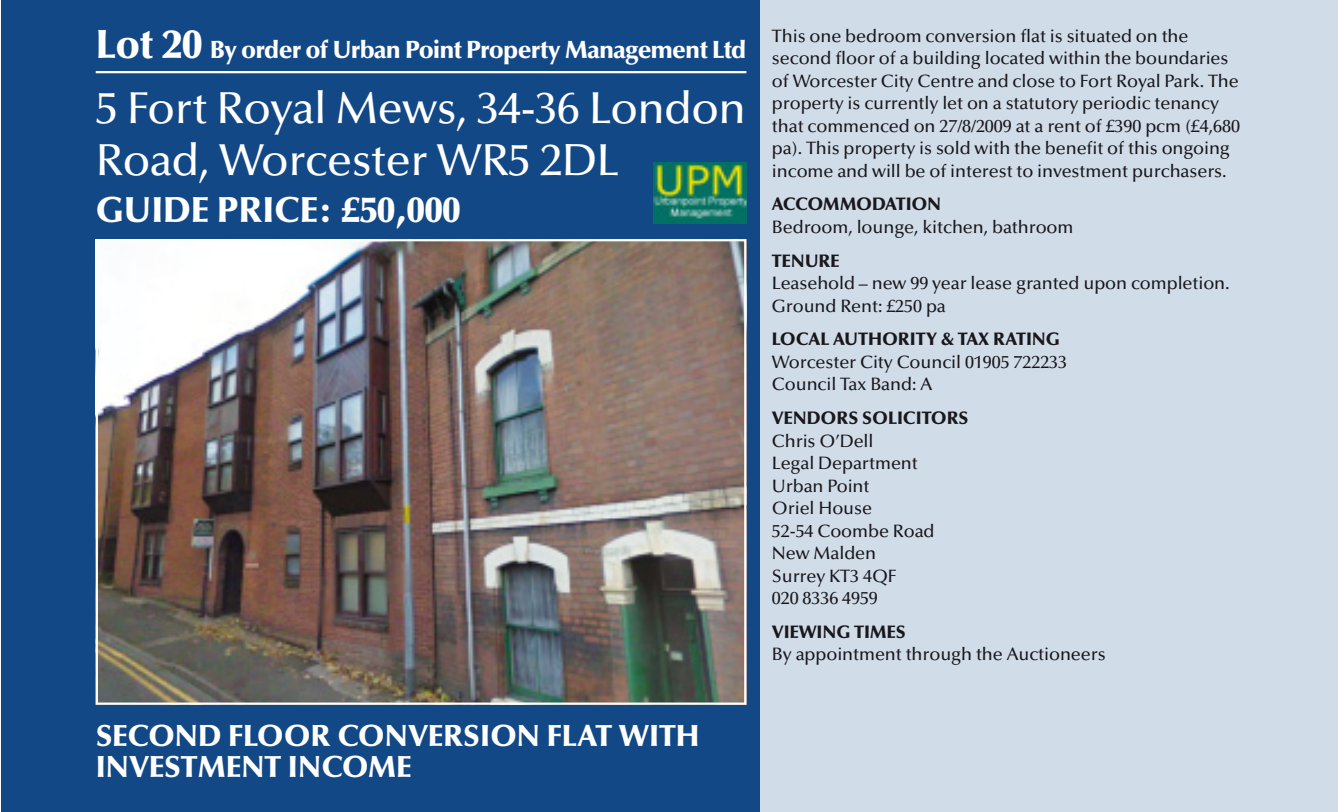
<style>
.page{position:relative;width:1338px;height:812px;background:#fff}
.page>*{position:absolute;margin:0;border:0;box-sizing:border-box;transform-origin:0 0}
.t1{font:500 45px/51.8px "Optima LT Std";letter-spacing:-.01em;color:#fff}
.t2{font:900 36px "Optima LT Std";letter-spacing:-.005em;color:#fff}
.t3{font:900 30.38px/30.4px "Optima LT Std";letter-spacing:-.005em;color:#fff}
.t4{font:900 24.75px "Optima LT Std";letter-spacing:-.03em;color:#fff}
.t5{font:500 18px/22.5px "Optima LT Std";letter-spacing:-.005em;color:#1a171c}
.t6{font:900 18px "Optima LT Std";letter-spacing:-.005em;color:#1a171c}
.t7{font:900 18px "Optima LT Std";letter-spacing:-.03em;color:#1a171c}
.s1{font-size:40.5px}
</style>
<div class="page">
<div style="left:1px;top:0;width:1337px;height:812px;background:#d0dde8"></div>
<div style="left:1px;top:0;width:758px;height:812px;background:#134887"></div>
<hr style="left:96px;top:71px;width:650px;height:2px;background:#fff">
<img style="left:99px;top:242px;width:644px;height:460px">
<div style="left:96px;top:239px;width:650px;height:466px;border:2px solid #fff"></div>
<img style="left:653px;top:163px;width:93px;height:60px">
<h3 class="t4" style="left:96px;top:40px;width:652px"><span class="s1">Lot 20</span> By order of Urban Point Property Management Ltd</h3>
<h1 class="t1" style="left:96px;top:87px;width:652px">5 Fort Royal Mews, 34-36 London<br>Road, Worcester WR5 2DL</h1>
<h2 class="t2" style="left:96px;top:195px;width:366px">GUIDE PRICE: £50,000</h2>
<h3 class="t3" style="left:96px;top:724px;width:605px">SECOND FLOOR CONVERSION FLAT WITH<br>INVESTMENT INCOME</h3>
<p class="t5" style="left:772px;top:26px;width:469px">This one bedroom conversion flat is situated on the second floor of a building located within the boundaries of Worcester City Centre and close to Fort Royal Park. The property is currently let on a statutory periodic tenancy that commenced on 27/8/2009 at a rent of £390 pcm (£4,680 pa). This property is sold with the benefit of this ongoing income and will be of interest to investment purchasers.</p>
<p class="t7" style="left:772px;top:197px;width:171px">ACCOMMODATION</p>
<p class="t5" style="left:772px;top:218px;width:303px">Bedroom, lounge, kitchen, bathroom</p>
<p class="t6" style="left:772px;top:253px;width:69px">TENURE</p>
<p class="t5" style="left:772px;top:274px;width:459px">Leasehold – new 99 year lease granted upon completion.<br>Ground Rent: £250 pa</p>
<p class="t6" style="left:772px;top:332px;width:289px">LOCAL AUTHORITY &amp; TAX RATING</p>
<p class="t5" style="left:772px;top:352px;width:297px">Worcester City Council 01905 722233<br>Council Tax Band: A</p>
<p class="t6" style="left:772px;top:411px;width:198px">VENDORS SOLICITORS</p>
<p class="t5" style="left:772px;top:431px;width:164px">Chris O’Dell<br>Legal Department<br>Urban Point<br>Oriel House<br>52-54 Coombe Road<br>New Malden<br>Surrey KT3 4QF<br>020 8336 4959</p>
<p class="t6" style="left:772px;top:624px;width:135px">VIEWING TIMES</p>
<p class="t5" style="left:772px;top:645px;width:335px">By appointment through the Auctioneers</p>
</div>
